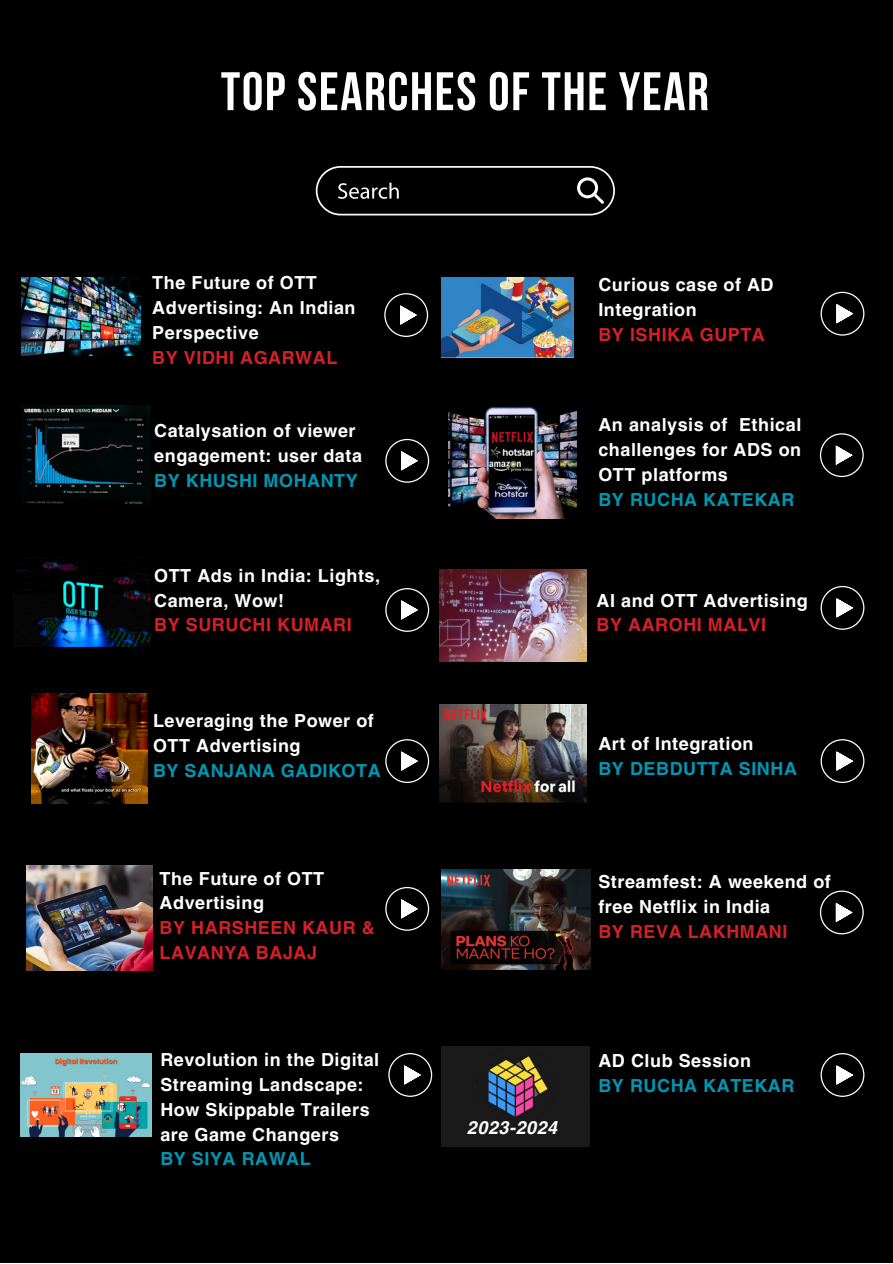
<style>
.page{position:relative;width:893px;height:1264px;background:#fff}
.page>*{position:absolute;margin:0;border:0;box-sizing:border-box;transform-origin:0 0}
.t1{font:54.15px "Bebas Neue Cyrillic";letter-spacing:.03em;color:#fff}
.t2{font:700 18px/24.8px "Helvetica LT Pro";letter-spacing:.03em;color:#fff}
.t3{font:700 18px "Helvetica LT Pro";letter-spacing:.03em;color:#d32128}
.t4{font:700 18px "Helvetica LT Pro";letter-spacing:.03em;color:#0097b2}
.t5{font:italic 700 18px "Helvetica LT Pro";letter-spacing:.03em;color:#fff}
</style>
<div class="page">
<div style="left:0;top:0;width:892px;height:1262px;background:#000"></div>
<svg style="left:316px;top:166px;width:299px;height:49px"></svg>
<svg style="left:384px;top:293px;width:44px;height:44px"></svg>
<img style="left:22px;top:277px;width:118px;height:78px">
<img style="left:24px;top:405px;width:126px;height:100px">
<svg style="left:385px;top:439px;width:44px;height:44px"></svg>
<img style="left:13px;top:557px;width:138px;height:89px">
<svg style="left:385px;top:588px;width:44px;height:44px"></svg>
<img style="left:31px;top:693px;width:116px;height:110px">
<svg style="left:385px;top:739px;width:44px;height:44px"></svg>
<img style="left:26px;top:865px;width:126px;height:105px">
<svg style="left:388px;top:1053px;width:44px;height:43px"></svg>
<svg style="left:385px;top:887px;width:44px;height:43px"></svg>
<img style="left:20px;top:1053px;width:132px;height:83px">
<svg style="left:820px;top:292px;width:44px;height:43px"></svg>
<svg style="left:819px;top:433px;width:44px;height:44px"></svg>
<svg style="left:820px;top:586px;width:44px;height:43px"></svg>
<svg style="left:820px;top:739px;width:44px;height:44px"></svg>
<svg style="left:819px;top:890px;width:44px;height:44px"></svg>
<svg style="left:820px;top:1053px;width:44px;height:43px"></svg>
<img style="left:442px;top:277px;width:131px;height:80px">
<img style="left:449px;top:406px;width:127px;height:112px">
<img style="left:439px;top:569px;width:147px;height:92px">
<img style="left:439px;top:704px;width:147px;height:99px">
<div style="left:441px;top:1045px;width:148px;height:101px;background:#1a1a1a"></div>
<img style="left:442px;top:869px;width:148px;height:100px">
<img style="left:468px;top:1045px;width:97px;height:72px">
<p class="t1" style="left:221px;top:69px;width:489px">TOP SEARCHES OF THE YEAR</p>
<p class="t2" style="left:152px;top:272px;width:205px">The Future of OTT<br>Advertising: An Indian<br>Perspective</p>
<p class="t3" style="left:152px;top:350px;width:186px">BY VIDHI AGARWAL</p>
<p class="t2" style="left:154px;top:420px;width:209px">Catalysation of viewer engagement: user data</p>
<p class="t4" style="left:154px;top:474px;width:205px">BY KHUSHI MOHANTY</p>
<p class="t2" style="left:154px;top:565px;width:227px">OTT Ads in India: Lights,<br>Camera, Wow!</p>
<p class="t3" style="left:154px;top:618px;width:199px">BY SURUCHI KUMARI</p>
<p class="t2" style="left:153px;top:710px;width:222px">Leveraging the Power of<br>OTT Advertising</p>
<p class="t4" style="left:153px;top:763px;width:229px">BY SANJANA GADIKOTA</p>
<p class="t2" style="left:160px;top:867px;width:166px">The Future of OTT<br>Advertising</p>
<p class="t3" style="left:160px;top:921px;width:216px">BY HARSHEEN KAUR &amp;</p>
<p class="t3" style="left:160px;top:945px;width:159px">LAVANYA BAJAJ</p>
<p class="t2" style="left:160px;top:1049px;width:220px">Revolution in the Digital<br>Streaming Landscape:<br>How Skippable Trailers are Game Changers</p>
<p class="t4" style="left:160px;top:1152px;width:152px">BY SIYA RAWAL</p>
<p class="t2" style="left:598px;top:274px;width:177px">Curious case of AD<br>Integration</p>
<p class="t3" style="left:598px;top:328px;width:168px">BY ISHIKA GUPTA</p>
<p class="t2" style="left:598px;top:414px;width:204px;text-align:justify">An analysis of Ethical challenges for ADS on OTT platforms</p>
<p class="t4" style="left:598px;top:493px;width:197px">BY RUCHA KATEKAR</p>
<p class="t2" style="left:596px;top:589px;width:213px">AI and OTT Advertising</p>
<p class="t3" style="left:596px;top:618px;width:171px">BY AAROHI MALVI</p>
<p class="t2" style="left:598px;top:733px;width:157px">Art of Integration</p>
<p class="t4" style="left:598px;top:762px;width:200px">BY DEBDUTTA SINHA</p>
<p class="t2" style="left:598px;top:871px;width:234px">Streamfest: A weekend of free Netflix in India</p>
<p class="t3" style="left:598px;top:925px;width:190px">BY REVA LAKHMANI</p>
<p class="t5" style="left:467px;top:1120px;width:92px">2023-2024</p>
<p class="t2" style="left:598px;top:1050px;width:154px">AD Club Session</p>
<p class="t4" style="left:598px;top:1078px;width:197px">BY RUCHA KATEKAR</p>
</div>
